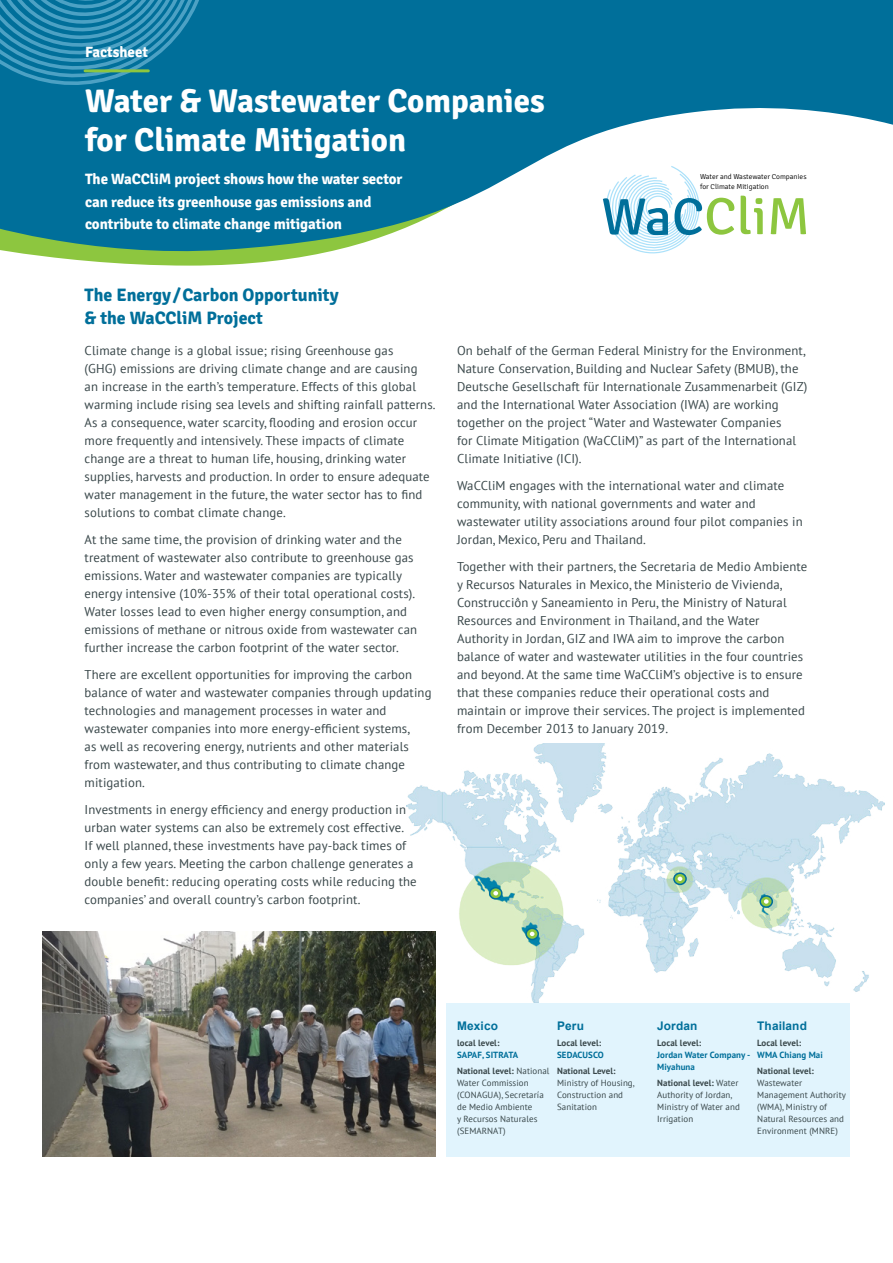
<style>
.page{position:relative;width:893px;height:1263px;background:#fff}
.page>*{position:absolute;margin:0;border:0;box-sizing:border-box;transform-origin:0 0}
.t1{font:700 33px/39px "Signika";color:#fff}
.t2{font:700 18px/22.5px "Signika";color:#006f9a}
.t3{font:700 15px/22.5px "Signika";letter-spacing:-.005em;color:#fff}
.t4{font:12.75px/18px "PT Sans";letter-spacing:.01em;color:#384649}
.t5{font:700 11.85px "Arial";letter-spacing:.01em;color:#006f9a}
.t6{font:8.85px/11.9px "PT Sans";letter-spacing:.01em;color:#384649}
.t7{font:700 8.85px/16px "PT Sans";letter-spacing:.01em;color:#384649}
.t8{font:700 8.85px/11.9px "PT Sans";letter-spacing:.01em;color:#006f9a}
.t9{font:300 7.35px/10.4px "Signika";color:#000}
.s1{color:#006f9a}
.s2{font-weight:400}
.s3{font-weight:700}
</style>
<div class="page">
<svg style="left:68px;top:259px;width:220px;height:7px;fill:#8dc63f"></svg>
<svg style="left:0;top:0;width:893px;height:259px;fill:#006f9a"></svg>
<svg style="left:0;top:0;width:228px;height:87px"></svg>
<img style="left:407px;top:744px;width:478px;height:259px">
<svg style="left:490px;top:888px;width:12px;height:11px"></svg>
<div style="left:489px;top:887px;width:14px;height:13px;border:2px solid #006f9a;border-radius:50%"></div>
<svg style="left:493px;top:891px;width:5px;height:4px"></svg>
<svg style="left:526px;top:928px;width:12px;height:11px"></svg>
<div style="left:525px;top:927px;width:14px;height:13px;border:2px solid #006f9a;border-radius:50%"></div>
<svg style="left:530px;top:932px;width:5px;height:4px"></svg>
<svg style="left:674px;top:873px;width:12px;height:11px"></svg>
<div style="left:673px;top:872px;width:14px;height:13px;border:2px solid #006f9a;border-radius:50%"></div>
<svg style="left:678px;top:876px;width:4px;height:5px"></svg>
<div style="left:760px;top:896px;width:12px;height:11px;background:#8dc63f;border-radius:50%"></div>
<div style="left:759px;top:895px;width:14px;height:13px;border:2px solid #006f9a;border-radius:50%"></div>
<svg style="left:764px;top:899px;width:5px;height:5px"></svg>
<div style="left:446px;top:1003px;width:404px;height:153px;background:#e1f4fd"></div>
<hr style="left:85px;top:69px;width:63px;height:3px;background:#8dc63f">
<img style="left:43px;top:931px;width:393px;height:225px">
<p class="t3" style="left:85px;top:41px;width:65px">Factsheet</p>
<h1 class="t1" style="left:85px;top:82px;width:461px">Water &amp; Wastewater Companies for Climate Mitigation</h1>
<p class="t3" style="left:85px;top:168px;width:319px">The WaCCliM project shows how the water sector can reduce its greenhouse gas emissions and contribute to climate change mitigation</p>
<p class="t9" style="left:700px;top:171px;width:108px">Water and Wastewater Companies for Climate Mitigation</p>
<h2 class="t2" style="left:85px;top:284px;width:256px">The Energy/Carbon Opportunity &amp; the WaCCliM Project</h2>
<p class="t4" style="left:85px;top:341px;width:352px">Climate change is a global issue; rising Greenhouse gas<br>(GHG) emissions are driving climate change and are causing<br>an increase in the earth’s temperature. Effects of this global warming include rising sea levels and shifting rainfall patterns.<br>As a consequence, water scarcity, flooding and erosion occur more frequently and intensively. These impacts of climate change are a threat to human life, housing, drinking water supplies, harvests and production. In order to ensure adequate water management in the future, the water sector has to find solutions to combat climate change.</p>
<p class="t4" style="left:85px;top:530px;width:334px">At the same time, the provision of drinking water and the treatment of wastewater also contribute to greenhouse gas emissions. Water and wastewater companies are typically energy intensive (10%-35% of their total operational costs).<br>Water losses lead to even higher energy consumption, and emissions of methane or nitrous oxide from wastewater can further increase the carbon footprint of the water sector.</p>
<p class="t4" style="left:85px;top:665px;width:348px">There are excellent opportunities for improving the carbon balance of water and wastewater companies through updating technologies and management processes in water and wastewater companies into more energy-efficient systems,<br>as well as recovering energy, nutrients and other materials from wastewater, and thus contributing to climate change mitigation.</p>
<p class="t4" style="left:85px;top:800px;width:334px">Investments in energy efficiency and energy production in urban water systems can also be extremely cost effective.<br>If well planned, these investments have pay-back times of only a few years. Meeting the carbon challenge generates a double benefit: reducing operating costs while reducing the companies’ and overall country’s carbon footprint.</p>
<p class="t4" style="left:457px;top:341px;width:352px">On behalf of the German Federal Ministry for the Environment, Nature Conservation, Building and Nuclear Safety (BMUB), the Deutsche Gesellschaft für Internationale Zusammenarbeit (GIZ) and the International Water Association (IWA) are working together on the project “Water and Wastewater Companies<br>for Climate Mitigation (WaCCliM)” as part of the International Climate Initiative (ICI).</p>
<p class="t4" style="left:457px;top:476px;width:347px">WaCCliM engages with the international water and climate community, with national governments and water and wastewater utility associations around four pilot companies in Jordan, Mexico, Peru and Thailand.</p>
<p class="t4" style="left:457px;top:557px;width:352px">Together with their partners, the Secretaria de Medio Ambiente y Recursos Naturales in Mexico, the Ministerio de Vivienda, Construcciôn y Saneamiento in Peru, the Ministry of Natural Resources and Environment in Thailand, and the Water Authority in Jordan, GIZ and IWA aim to improve the carbon balance of water and wastewater utilities in the four countries and beyond. At the same time WaCCliM’s objective is to ensure that these companies reduce their operational costs and maintain or improve their services. The project is implemented from December 2013 to January 2019.</p>
<p class="t5" style="left:457px;top:1018px;width:42px">Mexico</p>
<p class="t7" style="left:457px;top:1035px;width:44px">local level:</p>
<p class="t7" style="left:457px;top:1047px;width:94px"><span class="s1">SAPAF, SITRATA<br></span>National level: <span class="s2">National</span></p>
<p class="t6" style="left:457px;top:1077px;width:88px">Water Commission (CONAGUA), Secretaría de Medio Ambiente<br>y Recursos Naturales (SEMARNAT)</p>
<p class="t5" style="left:557px;top:1018px;width:28px">Peru</p>
<p class="t7" style="left:557px;top:1035px;width:45px">Local level:</p>
<p class="t8" style="left:557px;top:1049px;width:48px">SEDACUSCO</p>
<p class="t7" style="left:557px;top:1063px;width:60px">National Level:</p>
<p class="t6" style="left:557px;top:1077px;width:79px">Ministry of Housing,<br>Construction and<br>Sanitation</p>
<p class="t5" style="left:657px;top:1018px;width:42px">Jordan</p>
<p class="t7" style="left:657px;top:1035px;width:45px">Local level:</p>
<p class="t8" style="left:657px;top:1049px;width:95px">Jordan Water Company -<br>Miyahuna</p>
<p class="t6" style="left:657px;top:1077px;width:84px"><span class="s3">National level:</span> Water<br>Authority of Jordan,<br>Ministry of Water and<br>Irrigation</p>
<p class="t5" style="left:757px;top:1018px;width:51px">Thailand</p>
<p class="t7" style="left:757px;top:1035px;width:45px">Local level:</p>
<p class="t8" style="left:757px;top:1049px;width:67px">WMA Chiang Mai</p>
<p class="t7" style="left:757px;top:1063px;width:58px">National level:</p>
<p class="t6" style="left:757px;top:1077px;width:90px">Wastewater<br>Management Authority (WMA), Ministry of<br>Natural Resources and<br>Environment (MNRE)</p>
</div>
